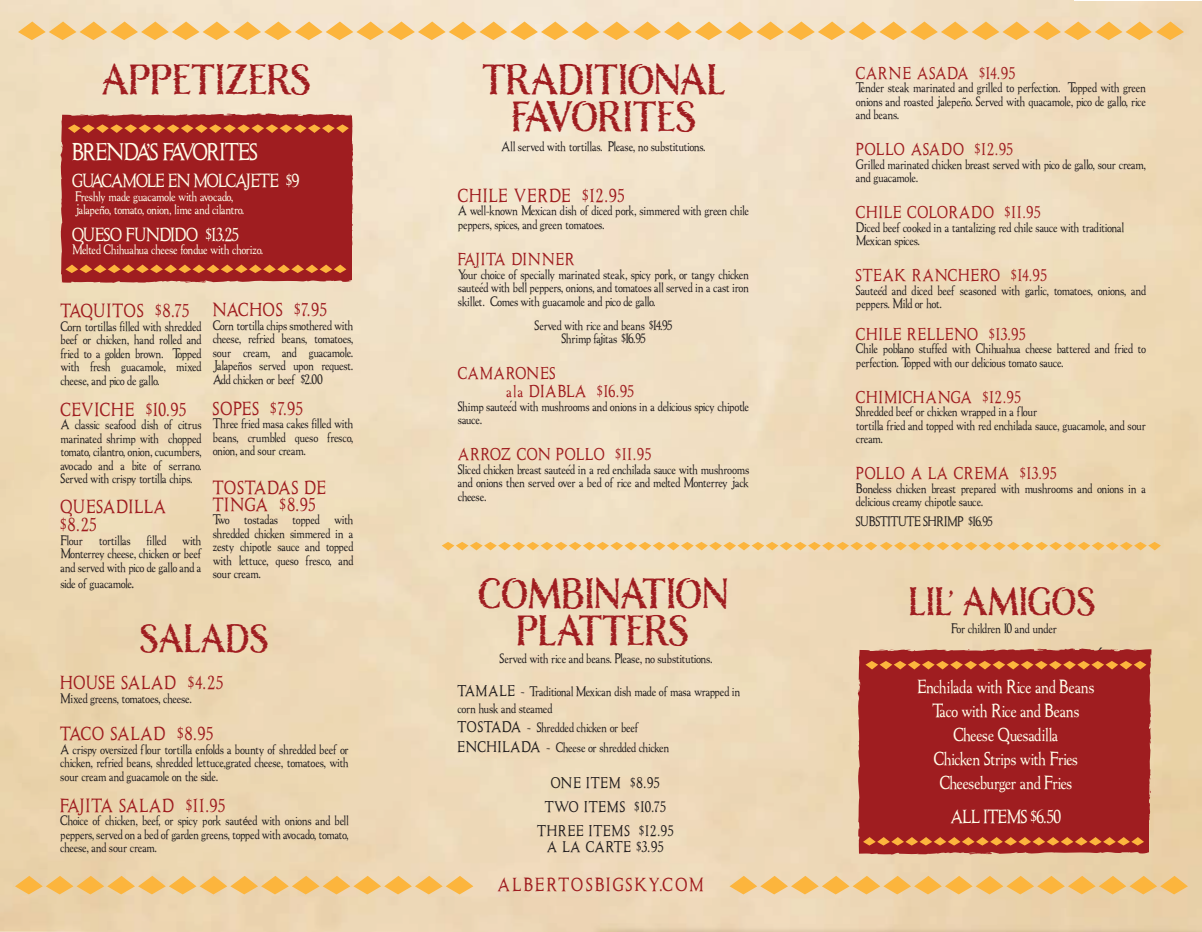
<style>
.page{position:relative;width:1202px;height:932px;background:#fff}
.page>*{position:absolute;margin:0;border:0;box-sizing:border-box;transform-origin:0 0}
.t1{font:39px/37.5px "Nelson Rugged";color:#9f1d20;text-align:center;scale:.9 1}
.t2{font:36px "Nelson Rugged";color:#9f1d20;scale:.9 1}
.t3{font:21px "National Oldstyle HPLHS";color:#fffde9;scale:.9 1}
.t4{font:18px "Myriad Pro";color:#231f20}
.t5{font:16.5px/24px "National Oldstyle HPLHS";color:#fffde9;text-align:center;scale:.9 1}
.t6{font:16.5px/18px "National Oldstyle HPLHS";letter-spacing:.1em;color:#9f1d20;scale:.9 1}
.t7{font:16.5px "National Oldstyle HPLHS";letter-spacing:.055em;color:#9f1d20;scale:.9 1}
.t8{font:16.5px "National Oldstyle HPLHS";letter-spacing:-.035em;color:#fffde9;scale:.9 1}
.t9{font:16.5px "National Oldstyle HPLHS";letter-spacing:.2em;color:#9f1d20;scale:.9 1}
.t10{font:16.5px "National Oldstyle HPLHS";letter-spacing:.06em;color:#9f1d20;scale:.9 1}
.t11{font:16.5px "National Oldstyle HPLHS";letter-spacing:.07em;color:#9f1d20;scale:.9 1}
.t12{font:15px "National Oldstyle HPLHS";letter-spacing:.1em;color:#9f1d20;scale:.9 1}
.t13{font:15px/18px "National Oldstyle HPLHS";letter-spacing:.075em;color:#9f1d20;scale:.9 1}
.t14{font:15px "National Oldstyle HPLHS";letter-spacing:.08em;color:#9f1d20;scale:.9 1}
.t15{font:13.5px/24px "National Oldstyle HPLHS";letter-spacing:.1em;color:#231f20;text-align:center;scale:.9 1}
.t16{font:13.5px "National Oldstyle HPLHS";letter-spacing:.06em;color:#231f20;scale:.9 1}
.t17{font:12px/13.5px "National Oldstyle HPLHS";color:#231f20;text-align:justify;scale:.9 1}
.t18{font:12px/13.5px "National Oldstyle HPLHS";color:#fffde9;scale:.9 1}
.t19{font:12px "Myriad Pro";color:#231f20}
.t20{font:7.8px "Myriad Pro";color:#231f20}
.s1{font-size:13.5px}
.s2{font-family:"Myriad Pro"}
</style>
<div class="page">
<img style="left:0;top:0;width:1202px;height:932px">
<div style="left:60px;top:113px;width:293px;height:170px;background:#9f1d20"></div>
<svg style="left:350px;top:178px;width:4px;height:5px"></svg>
<svg style="left:349px;top:243px;width:4px;height:11px"></svg>
<svg style="left:350px;top:198px;width:4px;height:13px"></svg>
<svg style="left:68px;top:113px;width:283px;height:20px;background:#b84b34"></svg>
<svg style="left:65px;top:264px;width:287px;height:19px;background:#b74931"></svg>
<svg style="left:15px;top:875px;width:458px;height:19px;background:#f2c67d"></svg>
<svg style="left:729px;top:875px;width:458px;height:19px;background:#f2c57c"></svg>
<svg style="left:18px;top:21px;width:1165px;height:19px;background:#f6cd8b"></svg>
<div style="left:857px;top:648px;width:294px;height:206px;background:#9f1d20"></div>
<svg style="left:1147px;top:741px;width:4px;height:5px"></svg>
<svg style="left:1146px;top:811px;width:4px;height:13px"></svg>
<svg style="left:1149px;top:787px;width:2px;height:7px"></svg>
<svg style="left:1147px;top:762px;width:4px;height:15px"></svg>
<svg style="left:865px;top:648px;width:286px;height:25px;background:#b34330"></svg>
<svg style="left:442px;top:542px;width:718px;height:8px;background:#f4c87e"></svg>
<svg style="left:858px;top:834px;width:291px;height:20px;background:#b3412b"></svg>
<h1 class="t1" style="left:102px;top:62px;width:234px">APPETIZERS</h1>
<h3 class="t3" style="left:72px;top:142px;width:207px">BRENDA’S FAVORITES</h3>
<h3 class="t8" style="left:72px;top:173px;width:254px">GUACAMOLE EN MOLCAJETE $9</h3>
<p class="t18" style="left:75px;top:190px;width:189px">Freshly made guacamole with avocado, jalapeno, tomato, onion, lime and cilantro.</p>
<h3 class="t5" style="left:72px;top:224px;width:186px">QUESO FUNDIDO $13.25</h3>
<p class="t18" style="left:72px;top:244px;width:213px">Melted Chihuahua cheese fondue with chorizo.</p>
<h3 class="t10" style="left:61px;top:303px;width:144px">TAQUITOS $8.75</h3>
<p class="t17" style="left:61px;top:320px;width:158px">Corn tortillas filled with shredded beef or chicken, hand rolled and fried to a golden brown. Topped with fresh guacamole, mixed cheese, and pico de gallo.</p>
<h3 class="t6" style="left:61px;top:402px;width:141px">CEVICHE $10.95</h3>
<p class="t17" style="left:61px;top:419px;width:158px">A classic seafood dish of citrus marinated shrimp with chopped tomato, cilantro, onion, cucumbers, avocado and a bite of serrano.<br>Served with crispy tortilla chips.</p>
<h3 class="t6" style="left:61px;top:499px;width:119px">QUESADILLA $8.25</h3>
<p class="t17" style="left:61px;top:534px;width:26px">Flour</p>
<p class="t17" style="left:99px;top:534px;width:36px">tortillas</p>
<p class="t17" style="left:147px;top:534px;width:23px">filled</p>
<p class="t17" style="left:61px;top:534px;width:158px;text-indent:122px">with Monterrey cheese, chicken or beef and served with pico de gallo and a</p>
<p class="t17" style="left:61px;top:578px;width:83px">side of guacamole<span class="s1">.</span></p>
<h3 class="t11" style="left:213px;top:302px;width:128px">NACHOS $7.95</h3>
<p class="t17" style="left:213px;top:319px;width:157px">Corn tortilla chips smothered with cheese, refried beans, tomatoes, sour cream, and guacamole.<br>Jalapenos served upon request.<br>Add chicken or beef $2.00</p>
<h3 class="t6" style="left:213px;top:401px;width:101px">SOPES $7.95</h3>
<p class="t17" style="left:213px;top:418px;width:157px">Three fried masa cakes filled with beans, crumbled queso fresco, onion, and sour cream.</p>
<h3 class="t6" style="left:213px;top:481px;width:127px;line-height:16.5px">TOSTADAS DE<br>TINGA $8.95</h3>
<p class="t17" style="left:213px;top:514px;width:157px">Two tostadas topped with shredded chicken simmered in a zesty chipotle sauce and topped with lettuce, queso fresco, and sour cream.</p>
<h2 class="t2" style="left:140px;top:613px;width:145px">SALADS</h2>
<h3 class="t6" style="left:61px;top:675px;width:182px">HOUSE SALAD $4.25</h3>
<p class="t17" style="left:61px;top:692px;width:147px">Mixed greens, tomatoes, cheese.</p>
<h3 class="t7" style="left:61px;top:726px;width:171px">TACO SALAD $8.95</h3>
<p class="t17" style="left:61px;top:743px;width:322px">A crispy oversized flour tortilla enfolds a bounty of shredded beef or chicken, refried beans, shredded lettuce,grated cheese, tomatoes, with sour cream and guacamole on the side.</p>
<h3 class="t7" style="left:61px;top:797px;width:184px">FAJITA SALAD $11.95</h3>
<p class="t17" style="left:61px;top:814px;width:322px">Choice of chicken, beef, or spicy pork saut<span class="s2">é</span>ed with onions and bell peppers, served on a bed of garden greens, topped with avocado, tomato, cheese, and sour cream.</p>
<h1 class="t1" style="left:482px;top:62px;width:272px">TRADITIONAL<br>FAVORITES</h1>
<p class="t17" style="left:501px;top:141px;width:228px">All served with tortillas. Please, no substitutions.</p>
<h3 class="t6" style="left:458px;top:188px;width:186px">CHILE VERDE $12.95</h3>
<p class="t17" style="left:458px;top:205px;width:325px">A well-known Mexican dish of diced pork, simmered with green chile peppers, spices, and green tomatoes.</p>
<p class="t12" style="left:458px;top:252px;width:131px">FAJITA DINNER</p>
<p class="t17" style="left:458px;top:268px;width:325px">Your choice of specially marinated steak, spicy pork, or tangy chicken sauteed with bell peppers, onions, and tomatoes all served in a cast iron skillet. Comes with guacamole and pico de gallo.</p>
<p class="t17" style="left:535px;top:319px;width:154px;text-align:center">Served with rice and beans $14.95<br>Shrimp fajitas $16.95</p>
<p class="t13" style="left:507px;top:365px;width:143px;text-indent:-49px">CAMARONES<br>ala DIABLA $16.95</p>
<p class="t17" style="left:458px;top:400px;width:325px">Shimp sauteed with mushrooms and onions in a delicious spicy chipotle sauce.</p>
<p class="t14" style="left:458px;top:447px;width:216px">ARROZ CON POLLO $11.95</p>
<p class="t17" style="left:458px;top:463px;width:325px">Sliced chicken breast sauteed in a red enchilada sauce with mushrooms and onions then served over a bed of rice and melted Monterrey jack cheese.</p>
<p class="t20" style="left:477px;top:264px;width:4px">´</p>
<p class="t19" style="left:480px;top:280px;width:5px">´</p>
<p class="t19" style="left:508px;top:397px;width:5px">´</p>
<p class="t19" style="left:567px;top:461px;width:5px">´</p>
<h1 class="t1" style="left:478px;top:575px;width:280px">COMBINATION<br>PLATTERS</h1>
<p class="t17" style="left:500px;top:652px;width:237px">Served with rice and beans. Please, no substitutions.</p>
<p class="t17" style="left:458px;top:684px;width:316px;line-height:16.5px"><span class="s1">TAMALE -</span> Traditional Mexican dish made of masa wrapped in corn husk and steamed</p>
<p class="t17" style="left:458px;top:718px;width:237px;line-height:19.5px"><span class="s1">TOSTADA -</span> Shredded chicken or beef<br><span class="s1">ENCHILADA -</span> Cheese or shredded chicken</p>
<p class="t15" style="left:537px;top:771px;width:153px">ONE ITEM $8.95<br>TWO ITEMS $10.75<br>THREE ITEMS $12.95</p>
<p class="t16" style="left:547px;top:840px;width:131px">A LA CARTE $3.95</p>
<h3 class="t9" style="left:497px;top:877px;width:230px">ALBERTOSBIGSKY.COM</h3>
<p class="t14" style="left:856px;top:66px;width:178px">CARNE ASADA $14.95</p>
<p class="t17" style="left:856px;top:82px;width:323px">Tender steak marinated and grilled to perfection. Topped with green onions and roasted jalepeno. Served with quacamole, pico de gallo, rice and beans.</p>
<p class="t12" style="left:856px;top:142px;width:176px">POLLO ASADO $12.95</p>
<p class="t17" style="left:856px;top:158px;width:323px">Grilled marinated chicken breast served with pico de gallo, sour cream, and guacamole.</p>
<p class="t12" style="left:856px;top:205px;width:206px">CHILE COLORADO $11.95</p>
<p class="t17" style="left:856px;top:221px;width:299px">Diced beef cooked in a tantalizing red chile sauce with traditional<br>Mexican spices.</p>
<p class="t12" style="left:856px;top:268px;width:213px">STEAK RANCHERO $14.95</p>
<p class="t17" style="left:856px;top:284px;width:323px">Sauteed and diced beef seasoned with garlic, tomatoes, onions, and peppers. Mild or hot.</p>
<p class="t12" style="left:856px;top:327px;width:190px">CHILE RELLENO $13.95</p>
<p class="t17" style="left:856px;top:343px;width:323px">Chile poblano stuffed with Chihuahua cheese battered and fried to perfection. Topped with our delicious tomato sauce.</p>
<p class="t12" style="left:856px;top:390px;width:184px">CHIMICHANGA $12.95</p>
<p class="t17" style="left:856px;top:406px;width:323px;text-align:left">Shredded beef or chicken wrapped in a flour<br>tortilla fried and topped with red enchilada sauce, guacamole, and sour cream.</p>
<p class="t13" style="left:856px;top:466px;width:224px">POLLO A LA CREMA $13.95</p>
<p class="t17" style="left:856px;top:482px;width:323px">Boneless chicken breast prepared with mushrooms and onions in a delicious creamy chipotle sauce.</p>
<p class="t17" style="left:856px;top:515px;width:153px">SUBSTITUTE SHRIMP $16.95</p>
<p class="t19" style="left:879px;top:283px;width:5px">´</p>
<h2 class="t2" style="left:909px;top:577px;width:209px">LIL’ AMIGOS</h2>
<p class="t17" style="left:951px;top:622px;width:119px">For children 10 and under</p>
<h3 class="t4" style="left:1097px;top:642px;width:7px">´</h3>
<h3 class="t5" style="left:917px;top:675px;width:198px">Enchilada with Rice and Beans<br>Taco with Rice and Beans<br>Cheese Quesadilla<br>Chicken Strips with Fries<br>Cheeseburger and Fries</h3>
<h3 class="t5" style="left:950px;top:806px;width:125px">ALL ITEMS $6.50</h3>
</div>
